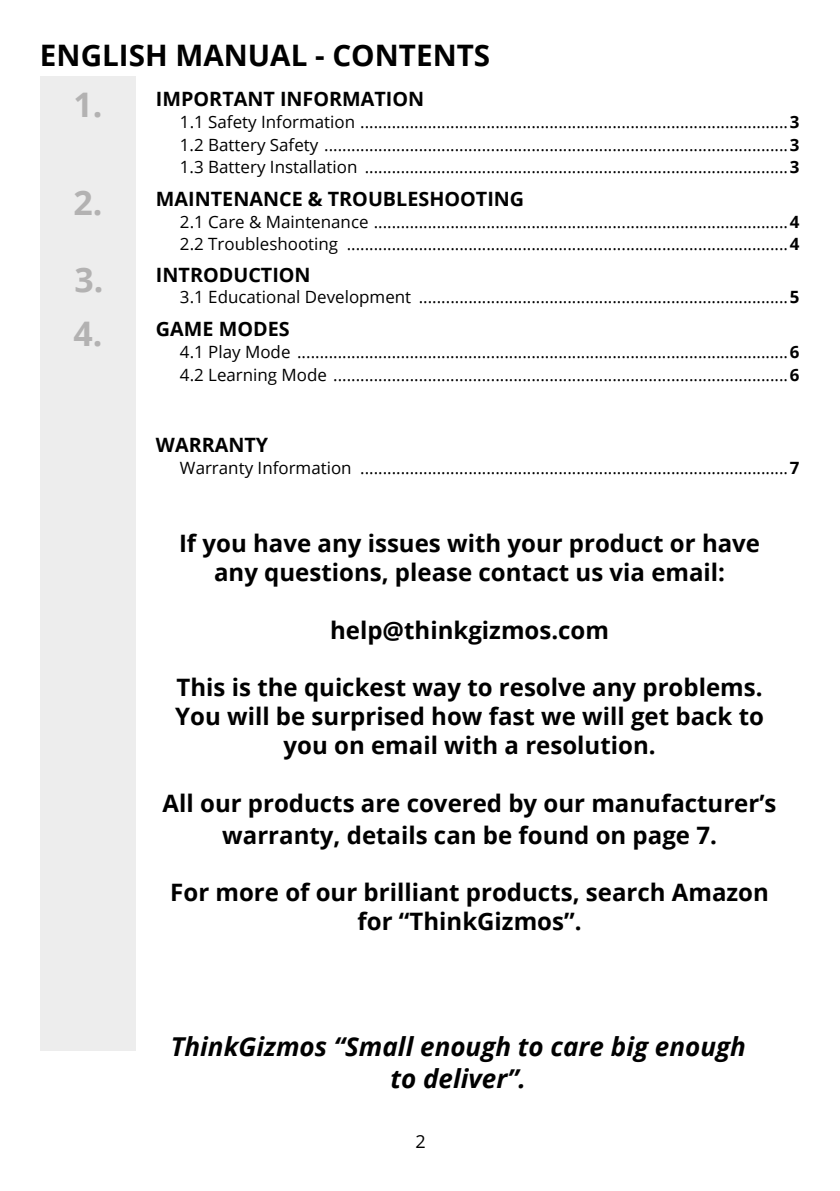
<style>
.page{position:relative;width:840px;height:1191px;background:#fff}
.page>*{position:absolute;margin:0;border:0;box-sizing:border-box;transform-origin:0 0}
.t1{font:700 33.8px "Open Sans";color:#b3b2b2}
.t2{font:700 29.6px "Open Sans";color:#000}
.t3{font:italic 700 26px/31.2px "Open Sans";color:#000;text-align:center}
.t4{font:700 24px/28.8px "Open Sans";color:#000;text-align:center}
.t5{font:700 19.8px "Open Sans";color:#000}
.t6{font:18px "Open Sans";color:#000}
.t7{font:17px/22.6px "Open Sans";color:#000;text-align:justify}
.s1{font-weight:700}
.s2{font-size:33.8px;color:#b3b2b2}
</style>
<div class="page">
<div style="left:40px;top:76px;width:96px;height:974px;background:#ededed"></div>
<h2 class="t2" style="left:40px;top:35px;width:451px">ENGLISH MANUAL - CONTENTS</h2>
<p class="t7" style="left:180px;top:110px;width:620px;text-indent:-106px"><sup>1.</sup> 1.1 Safety Information ...............................................................................................<span class="s1">3<br></span>1.2 Battery Safety .......................................................................................................<span class="s1">3<br></span>1.3 Battery Installation ..............................................................................................<span class="s1">3</span></p>
<p class="t5" style="left:156px;top:85px;width:269px">IMPORTANT INFORMATION</p>
<p class="t7" style="left:73px;top:210px;width:727px;text-align:right"><sup>2.</sup> 2.1 Care &amp; Maintenance ............................................................................................<span class="s1">4<br></span>2.2 Troubleshooting ..................................................................................................<span class="s1">4</span></p>
<p class="t5" style="left:156px;top:185px;width:369px">MAINTENANCE &amp; TROUBLESHOOTING</p>
<h1 class="t1" style="left:75px;top:256px;width:30px">3.</h1>
<p class="t5" style="left:156px;top:260px;width:156px">INTRODUCTION</p>
<p class="t7" style="left:180px;top:285px;width:620px">3.1 Educational Development ..................................................................................<span class="s1">5</span></p>
<p class="t5" style="left:73px;top:315px;width:217px"><span class="s2">4.</span> GAME MODES</p>
<p class="t7" style="left:180px;top:340px;width:620px">4.1 Play Mode .............................................................................................................<span class="s1">6<br></span>4.2 Learning Mode .....................................................................................................<span class="s1">6</span></p>
<p class="t5" style="left:156px;top:431px;width:114px">WARRANTY</p>
<p class="t7" style="left:180px;top:456px;width:620px">Warranty Information ...............................................................................................<span class="s1">7</span></p>
<h3 class="t4" style="left:179px;top:529px;width:582px">If you have any issues with your product or have any questions, please contact us via email:</h3>
<h3 class="t4" style="left:330px;top:615px;width:280px">help@thinkgizmos.com</h3>
<h3 class="t4" style="left:175px;top:673px;width:590px">This is the quickest way to resolve any problems.<br>You will be surprised how fast we will get back to you on email with a resolution.</h3>
<h3 class="t4" style="left:162px;top:786px;width:615px;line-height:32px">All our products are covered by our manufacturer’s warranty, details can be found on page 7.</h3>
<h3 class="t4" style="left:170px;top:877px;width:599px">For more of our brilliant products, search Amazon for “ThinkGizmos”.</h3>
<h3 class="t3" style="left:171px;top:1030px;width:576px">ThinkGizmos “Small enough to care big enough to deliver”.</h3>
<p class="t6" style="left:415px;top:1129px;width:12px">2</p>
</div>
